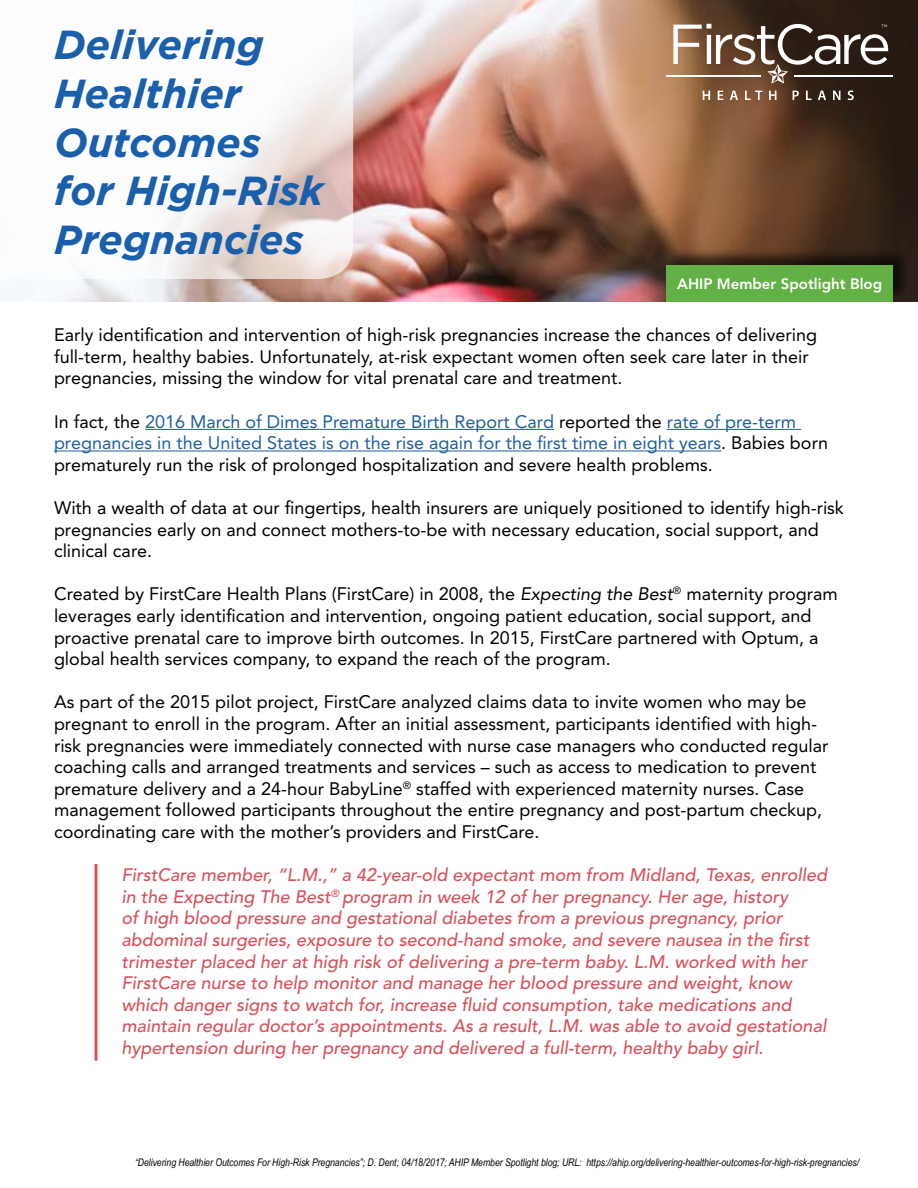
<style>
.page{position:relative;width:918px;height:1188px;background:#fff}
.page>*{position:absolute;margin:0;border:0;box-sizing:border-box;transform-origin:0 0}
.t1{font:italic 700 40.5px/48.6px "Gotham";color:#1a5fab}
.t2{font:18px/21.6px "Avenir LT Std";color:#000}
.t3{font:italic 500 18px/21.6px "Avenir LT Std";color:#d7515c}
.t4{font:18px/21.6px "Avenir LT Std";color:#215e9e}
.t5{font:800 15px "Avenir LT Std";color:#fff}
.t6{font:italic 10.5px "Arial Narrow";color:#000}
.s1{color:#000}
.s2{font-style:italic}
</style>
<div class="page">
<img style="left:53px;top:0;width:865px;height:302px">
<svg style="left:673px;top:24px;width:215px;height:60px"></svg>
<hr style="left:666px;top:75px;width:95px;height:2px;background:#fff">
<hr style="left:794px;top:75px;width:99px;height:2px;background:#fff">
<svg style="left:703px;top:91px;width:7px;height:9px"></svg>
<svg style="left:718px;top:91px;width:5px;height:9px"></svg>
<svg style="left:730px;top:91px;width:8px;height:9px"></svg>
<svg style="left:745px;top:91px;width:17px;height:9px"></svg>
<svg style="left:769px;top:91px;width:7px;height:9px"></svg>
<svg style="left:793px;top:91px;width:6px;height:9px"></svg>
<svg style="left:806px;top:91px;width:6px;height:9px"></svg>
<svg style="left:818px;top:91px;width:8px;height:9px"></svg>
<svg style="left:833px;top:91px;width:7px;height:9px"></svg>
<svg style="left:848px;top:90px;width:6px;height:10px"></svg>
<hr style="left:145px;top:429px;width:409px;height:1px;background:#215e9e">
<hr style="left:667px;top:429px;width:134px;height:1px;background:#215e9e">
<hr style="left:54px;top:451px;width:667px;height:1px;background:#215e9e">
<svg style="left:53px;top:0;width:300px;height:279px"></svg>
<div style="left:668px;top:248px;width:243px;height:53px;background:#000;opacity:.6"></div>
<div style="left:666px;top:266px;width:227px;height:36px;background:#63b146"></div>
<svg style="left:94px;top:864px;width:4px;height:197px"></svg>
<h1 class="t1" style="left:54px;top:21px;width:271px">Delivering<br>Healthier<br>Outcomes for High-Risk<br>Pregnancies</h1>
<p class="t5" style="left:677px;top:275px;width:207px">AHIP Member Spotlight Blog</p>
<p class="t2" style="left:54px;top:324px;width:765px">Early identification and intervention of high-risk pregnancies increase the chances of delivering full-term, healthy babies. Unfortunately, at-risk expectant women often seek care later in their pregnancies, missing the window for vital prenatal care and treatment.</p>
<p class="t4" style="left:54px;top:411px;width:776px"><span class="s1">In fact, the</span> 2016 March of Dimes Premature Birth Report Card <span class="s1">reported the</span> rate of pre-term pregnancies in the United States is on the rise again for the first time in eight years<span class="s1">. Babies born prematurely run the risk of prolonged hospitalization and severe health problems.</span></p>
<p class="t2" style="left:54px;top:497px;width:791px">With a wealth of data at our fingertips, health insurers are uniquely positioned to identify high-risk pregnancies early on and connect mothers-to-be with necessary education, social support, and clinical care.</p>
<p class="t2" style="left:54px;top:584px;width:785px">Created by FirstCare Health Plans (FirstCare) in 2008, the <span class="s2">Expecting the Best</span><sup>®</sup> maternity program leverages early identification and intervention, ongoing patient education, social support, and proactive prenatal care to improve birth outcomes. In 2015, FirstCare partnered with Optum, a global health services company, to expand the reach of the program.</p>
<p class="t2" style="left:54px;top:692px;width:776px">As part of the 2015 pilot project, FirstCare analyzed claims data to invite women who may be pregnant to enroll in the program. After an initial assessment, participants identified with high&shy;risk pregnancies were immediately connected with nurse case managers who conducted regular coaching calls and arranged treatments and services – such as access to medication to prevent premature delivery and a 24-hour BabyLine<sup>®</sup> staffed with experienced maternity nurses. Case management followed participants throughout the entire pregnancy and post-partum checkup, coordinating care with the mother’s providers and FirstCare.</p>
<p class="t3" style="left:122px;top:864px;width:707px">FirstCare member, “L.M.,” a 42-year-old expectant mom from Midland, Texas, enrolled in the Expecting The Best<sup>®</sup> program in week 12 of her pregnancy. Her age, history<br>of high blood pressure and gestational diabetes from a previous pregnancy, prior abdominal surgeries, exposure to second-hand smoke, and severe nausea in the first trimester placed her at high risk of delivering a pre-term baby. L.M. worked with her FirstCare nurse to help monitor and manage her blood pressure and weight, know which danger signs to watch for, increase fluid consumption, take medications and maintain regular doctor’s appointments. As a result, L.M. was able to avoid gestational hypertension during her pregnancy and delivered a full-term, healthy baby girl.</p>
<p class="t6" style="left:135px;top:1155px;width:726px">“Delivering Healthier Outcomes For High-Risk Pregnancies”; D. Dent; 04/18/2017; AHIP Member Spotlight blog; URL: https://ahip.org/delivering-healthier-outcomes-for-high-risk-pregnancies/</p>
</div>
